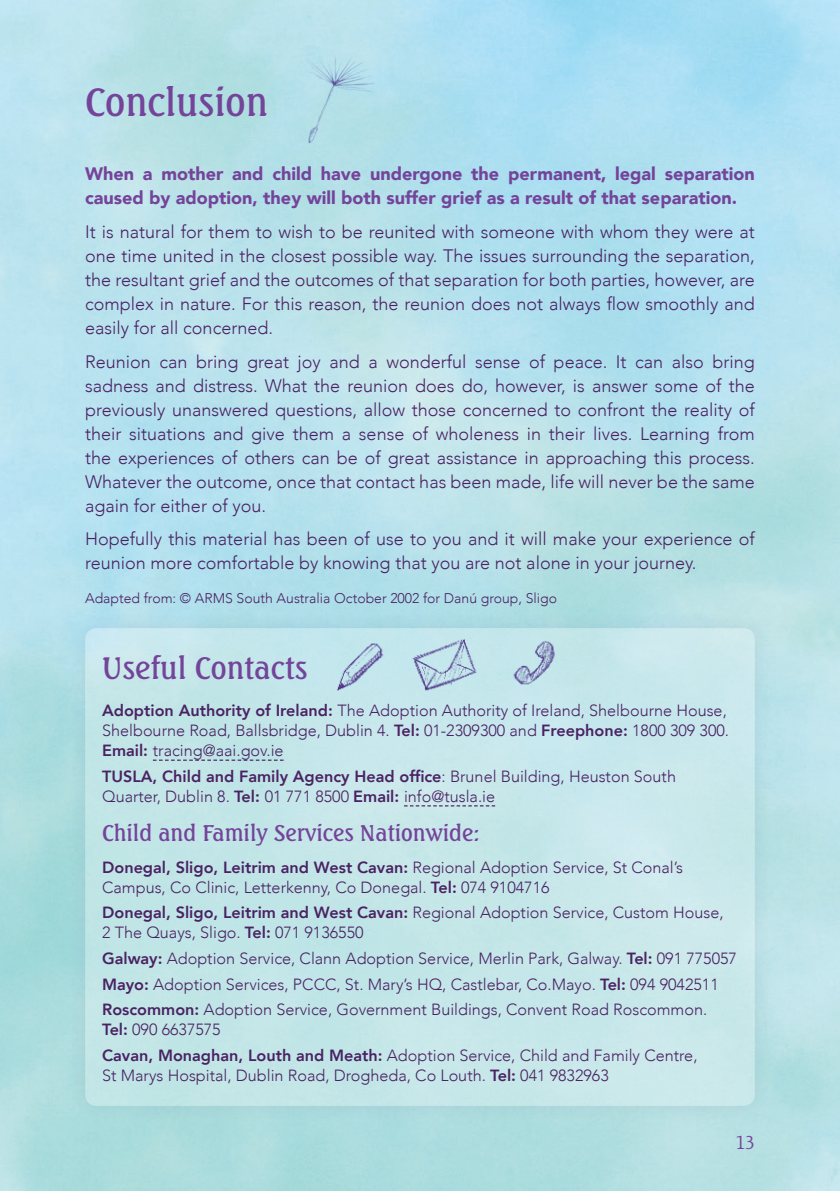
<style>
.page{position:relative;width:840px;height:1191px;background:#fff}
.page>*{position:absolute;margin:0;border:0;box-sizing:border-box;transform-origin:0 0}
.t1{font:500 38px "Seagull BT";color:#74449a}
.t2{font:500 30px "Seagull BT";color:#74449a}
.t3{font:500 22px "Seagull BT";color:#74449a}
.t4{font:300 18px/24px "Avenir";color:#4a2263;text-align:justify}
.t5{font:900 18px/24px "Avenir";color:#74449a}
.t6{font:300 18px "Seagull BT";color:#74449a}
.t7{font:300 16.2px/20px "Avenir";color:#4a2263}
.t8{font:300 14px "Avenir";color:#4a2263}
.s1{font-weight:800}
</style>
<div class="page">
<img style="left:300px;top:50px;width:80px;height:97px">
<div style="left:66px;top:609px;width:707px;height:515px;background:#4a2263;opacity:.25"></div>
<div style="left:85px;top:628px;width:669px;height:478px;background:#c5e7e9;border-radius:11px"></div>
<svg style="left:153px;top:759px;width:130px;height:2px"></svg>
<svg style="left:404px;top:805px;width:91px;height:1px"></svg>
<img style="left:412px;top:639px;width:65px;height:52px">
<img style="left:513px;top:640px;width:42px;height:45px">
<img style="left:337px;top:643px;width:47px;height:48px">
<h1 class="t1" style="left:85px;top:77px;width:184px">Conclusion</h1>
<p class="t5" style="left:85px;top:161px;width:670px">When a mother and child have undergone the permanent, legal separation caused by adoption, they will both suffer grief as a result of that separation.</p>
<p class="t4" style="left:85px;top:219px;width:671px">It is natural for them to wish to be reunited with someone with whom they were at one time united in the closest possible way. The issues surrounding the separation, the resultant grief and the outcomes of that separation for both parties, however, are complex in nature. For this reason, the reunion does not always flow smoothly and easily for all concerned.</p>
<p class="t4" style="left:85px;top:349px;width:671px">Reunion can bring great joy and a wonderful sense of peace. It can also bring sadness and distress. What the reunion does do, however, is answer some of the previously unanswered questions, allow those concerned to confront the reality of their situations and give them a sense of wholeness in their lives. Learning from the experiences of others can be of great assistance in approaching this process.<br>Whatever the outcome, once that contact has been made, life will never be the same again for either of you.</p>
<p class="t4" style="left:85px;top:527px;width:670px">Hopefully this material has been of use to you and it will make your experience of reunion more comfortable by knowing that you are not alone in your journey.</p>
<p class="t8" style="left:85px;top:590px;width:473px">Adapted from: © ARMS South Australia October 2002 for Danú group, Sligo</p>
<h2 class="t2" style="left:102px;top:649px;width:207px">Useful Contacts</h2>
<p class="t7" style="left:102px;top:700px;width:628px"><span class="s1">Adoption Authority of Ireland:</span> The Adoption Authority of Ireland, Shelbourne House,<br>Shelbourne Road, Ballsbridge, Dublin 4. <span class="s1">Tel:</span> 01-2309300 and <span class="s1">Freephone:</span> 1800 309 300.<br><span class="s1">Email:</span> tracing@aai.gov.ie</p>
<p class="t7" style="left:102px;top:766px;width:575px"><span class="s1">TUSLA, Child and Family Agency Head office</span>: Brunel Building, Heuston South<br>Quarter, Dublin 8. <span class="s1">Tel:</span> 01 771 8500 <span class="s1">Email:</span> info@tusla.ie</p>
<p class="t3" style="left:102px;top:819px;width:379px">Child and Family Services Nationwide:</p>
<p class="t7" style="left:102px;top:857px;width:582px"><span class="s1">Donegal, Sligo, Leitrim and West Cavan:</span> Regional Adoption Service, St Conal’s<br>Campus, Co Clinic, Letterkenny, Co Donegal. <span class="s1">Tel:</span> 074 9104716</p>
<p class="t7" style="left:102px;top:902px;width:622px"><span class="s1">Donegal, Sligo, Leitrim and West Cavan:</span> Regional Adoption Service, Custom House,<br>2 The Quays, Sligo. <span class="s1">Tel:</span> 071 9136550</p>
<p class="t7" style="left:102px;top:945px;width:636px;line-height:25.6px"><span class="s1">Galway:</span> Adoption Service, Clann Adoption Service, Merlin Park, Galway. <span class="s1">Tel:</span> 091 775057<br><span class="s1">Mayo:</span> Adoption Services, PCCC, St. Mary’s HQ, Castlebar, Co.Mayo. <span class="s1">Tel:</span> 094 9042511<br><span class="s1">Roscommon:</span> Adoption Service, Government Buildings, Convent Road Roscommon.</p>
<p class="t7" style="left:102px;top:1017px;width:596px;line-height:25.6px"><span class="s1">Tel:</span> 090 6637575<br><span class="s1">Cavan, Monaghan, Louth and Meath:</span> Adoption Service, Child and Family Centre,</p>
<p class="t7" style="left:102px;top:1065px;width:508px">St Marys Hospital, Dublin Road, Drogheda, Co Louth. <span class="s1">Tel:</span> 041 9832963</p>
<p class="t6" style="left:735px;top:1130px;width:21px">13</p>
</div>
